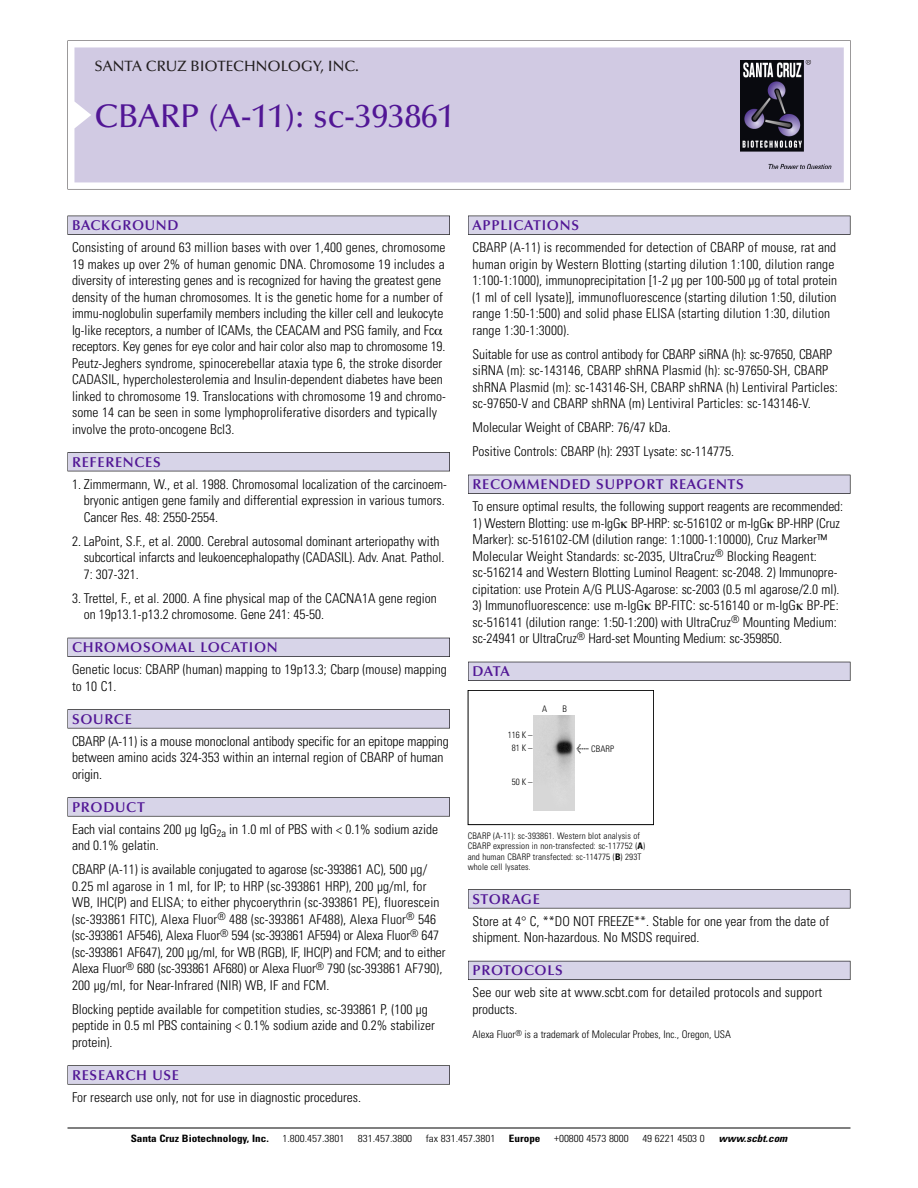
<style>
.page{position:relative;width:918px;height:1188px;background:#fff}
.page>*{position:absolute;margin:0;border:0;box-sizing:border-box;transform-origin:0 0}
.t1{font:500 33px "Optima";color:#511695}
.t2{font:500 15px "Optima";color:#231f20}
.t3{font:600 14.25px "Optima";letter-spacing:.05em;color:#511695}
.t4{font:300 condensed 13.5px/16.5px "Univers";color:#000}
.t5{font:300 condensed 10.5px "Univers";color:#000}
.t6{font:300 condensed 10.2px "Univers";color:#000;scale:1.1 1}
.t7{font:700 condensed 10.2px "Univers";color:#000;scale:1.1 1}
.t8{font:italic 700 condensed 10.2px "Univers";color:#000;scale:1.1 1}
.t9{font:300 condensed 9px/10.5px "Univers";letter-spacing:.015em;color:#000}
.s1{font-family:"Meta Plus";font-weight:400;font-stretch:normal;font-size:10.5px}
.s2{font-weight:700}
</style>
<div class="page">
<svg style="left:74px;top:41px;width:777px;height:148px"></svg>
<div style="left:74px;top:47px;width:770px;height:135px;background:#d1cae3"></div>
<img style="left:741px;top:60px;width:90px;height:108px">
<div style="left:68px;top:216px;width:382px;height:19px;background:#535256"></div>
<div style="left:68px;top:216px;width:381px;height:18px;background:#d7d4e8"></div>
<div style="left:68px;top:452px;width:382px;height:19px;background:#515155"></div>
<div style="left:68px;top:453px;width:381px;height:18px;background:#d7d4e8"></div>
<div style="left:68px;top:638px;width:382px;height:19px;background:#515057"></div>
<div style="left:68px;top:638px;width:381px;height:18px;background:#d7d4e8"></div>
<div style="left:68px;top:709px;width:382px;height:19px;background:#575659"></div>
<div style="left:68px;top:710px;width:381px;height:18px;background:#d7d4e8"></div>
<svg style="left:68px;top:797px;width:382px;height:20px"></svg>
<div style="left:68px;top:798px;width:381px;height:18px;background:#d7d4e8"></div>
<svg style="left:68px;top:1065px;width:382px;height:20px"></svg>
<div style="left:68px;top:1066px;width:381px;height:18px;background:#d7d4e8"></div>
<div style="left:468px;top:216px;width:382px;height:19px;background:#535256"></div>
<div style="left:468px;top:216px;width:382px;height:18px;background:#d7d4e8"></div>
<div style="left:468px;top:475px;width:382px;height:19px;background:#525156"></div>
<div style="left:468px;top:475px;width:382px;height:18px;background:#d7d4e8"></div>
<div style="left:468px;top:662px;width:382px;height:19px;background:#515057"></div>
<div style="left:468px;top:662px;width:382px;height:18px;background:#d7d4e8"></div>
<div style="left:468px;top:889px;width:382px;height:19px;background:#575659"></div>
<div style="left:468px;top:890px;width:382px;height:18px;background:#d7d4e8"></div>
<div style="left:468px;top:961px;width:382px;height:19px;background:#595860"></div>
<div style="left:468px;top:961px;width:382px;height:18px;background:#d7d4e8"></div>
<hr style="left:68px;top:1128px;width:782px;height:1px;background:#000">
<div style="left:468px;top:690px;width:186px;height:135px;border:1px solid #000"></div>
<img style="left:534px;top:715px;width:40px;height:95px">
<p class="t2" style="left:94px;top:60px;width:266px">SANTA CRUZ BIOTECHNOLOGY, INC.</p>
<p class="t1" style="left:94px;top:102px;width:361px">CBARP (A-11): sc-393861</p>
<p class="t3" style="left:72px;top:219px;width:108px">BACKGROUND</p>
<p class="t4" style="left:72px;top:240px;width:375px">Consisting of around 63 million bases with over 1,400 genes, chromosome 19 makes up over 2% of human genomic DNA. Chromosome 19 includes a diversity of interesting genes and is recognized for having the greatest gene density of the human chromosomes. It is the genetic home for a number of immu-noglobulin superfamily members including the killer cell and leukocyte Ig-like receptors, a number of ICAMs, the CEACAM and PSG family, and Fc receptors. Key genes for eye color and hair color also map to chromosome 19.<br>Peutz-Jeghers syndrome, spinocerebellar ataxia type 6, the stroke disorder CADASIL, hypercholesterolemia and Insulin-dependent diabetes have been linked to chromosome 19. Translocations with chromosome 19 and chromo&shy;some 14 can be seen in some lymphoproliferative disorders and typically involve the proto-oncogene Bcl3.</p>
<p class="t3" style="left:72px;top:456px;width:90px">REFERENCES</p>
<p class="t4" style="left:84px;top:477px;width:365px;text-indent:-12px">1. Zimmermann, W., et al. 1988. Chromosomal localization of the carcinoem&shy;bryonic antigen gene family and differential expression in various tumors.<br>Cancer Res. 48: 2550-2554.</p>
<p class="t4" style="left:84px;top:534px;width:362px;text-indent:-12px">2. LaPoint, S.F., et al. 2000. Cerebral autosomal dominant arteriopathy with subcortical infarcts and leukoencephalopathy (CADASIL). Adv. Anat. Pathol.<br>7: 307-321.</p>
<p class="t4" style="left:84px;top:591px;width:355px;text-indent:-12px">3. Trettel, F., et al. 2000. A fine physical map of the CACNA1A gene region on 19p13.1-p13.2 chromosome. Gene 241: 45-50.</p>
<p class="t3" style="left:72px;top:641px;width:207px">CHROMOSOMAL LOCATION</p>
<p class="t4" style="left:72px;top:663px;width:376px">Genetic locus: CBARP (human) mapping to 19p13.3; Cbarp (mouse) mapping to 10 C1.</p>
<p class="t3" style="left:72px;top:713px;width:61px">SOURCE</p>
<p class="t4" style="left:72px;top:734px;width:378px">CBARP (A-11) is a mouse monoclonal antibody specific for an epitope mapping between amino acids 324-353 within an internal region of CBARP of human origin.</p>
<p class="t3" style="left:72px;top:801px;width:74px">PRODUCT</p>
<p class="t4" style="left:72px;top:822px;width:368px">Each vial contains 200 µg IgG<sub>2a</sub> in 1.0 ml of PBS with &lt; 0.1% sodium azide and 0.1% gelatin.</p>
<p class="t4" style="left:72px;top:863px;width:375px">CBARP (A-11) is available conjugated to agarose (sc-393861 AC), 500 µg/ 0.25 ml agarose in 1 ml, for IP; to HRP (sc-393861 HRP), 200 µg/ml, for WB, IHC(P) and ELISA; to either phycoerythrin (sc-393861 PE), fluorescein (sc-393861 FITC), Alexa Fluor<sup>®</sup> 488 (sc-393861 AF488), Alexa Fluor<sup>®</sup> 546 (sc-393861 AF546), Alexa Fluor<sup>®</sup> 594 (sc-393861 AF594) or Alexa Fluor<sup>®</sup> 647 (sc-393861 AF647), 200 µg/ml, for WB (RGB), IF, IHC(P) and FCM; and to either Alexa Fluor<sup>®</sup> 680 (sc-393861 AF680) or Alexa Fluor<sup>®</sup> 790 (sc-393861 AF790), 200 µg/ml, for Near-Infrared (NIR) WB, IF and FCM.</p>
<p class="t4" style="left:72px;top:1002px;width:364px">Blocking peptide available for competition studies, sc-393861 P, (100 µg peptide in 0.5 ml PBS containing &lt; 0.1% sodium azide and 0.2% stabilizer protein).</p>
<p class="t3" style="left:72px;top:1069px;width:109px">RESEARCH USE</p>
<p class="t4" style="left:72px;top:1090px;width:291px">For research use only, not for use in diagnostic procedures.</p>
<p class="t3" style="left:473px;top:219px;width:108px">APPLICATIONS</p>
<p class="t4" style="left:473px;top:240px;width:366px">CBARP (A-11) is recommended for detection of CBARP of mouse, rat and human origin by Western Blotting (starting dilution 1:100, dilution range 1:100-1:1000), immunoprecipitation [1-2 µg per 100-500 µg of total protein (1 ml of cell lysate)], immunofluorescence (starting dilution 1:50, dilution range 1:50-1:500) and solid phase ELISA (starting dilution 1:30, dilution range 1:30-1:3000).</p>
<p class="t4" style="left:473px;top:347px;width:367px">Suitable for use as control antibody for CBARP siRNA (h): sc-97650, CBARP siRNA (m): sc-143146, CBARP shRNA Plasmid (h): sc-97650-SH, CBARP shRNA Plasmid (m): sc-143146-SH, CBARP shRNA (h) Lentiviral Particles: sc-97650-V and CBARP shRNA (m) Lentiviral Particles: sc-143146-V.</p>
<p class="t4" style="left:473px;top:420px;width:200px">Molecular Weight of CBARP: 76/47 kDa.</p>
<p class="t4" style="left:473px;top:444px;width:263px">Positive Controls: CBARP (h): 293T Lysate: sc-114775.</p>
<p class="t3" style="left:473px;top:478px;width:273px">RECOMMENDED SUPPORT REAGENTS</p>
<p class="t4" style="left:473px;top:499px;width:372px">To ensure optimal results, the following support reagents are recommended:</p>
<p class="t4" style="left:473px;top:516px;width:369px">1) Western Blotting: use m-IgG BP-HRP: sc-516102 or m-IgG BP-HRP (Cruz Marker): sc-516102-CM (dilution range: 1:1000-1:10000), Cruz Marker™ Molecular Weight Standards: sc-2035, UltraCruz<sup>®</sup> Blocking Reagent: sc-516214 and Western Blotting Luminol Reagent: sc-2048. 2) Immunopre&shy;cipitation: use Protein A/G PLUS-Agarose: sc-2003 (0.5 ml agarose/2.0 ml).</p>
<p class="t4" style="left:473px;top:598px;width:368px">3) Immunofluorescence: use m-IgG BP-FITC: sc-516140 or m-IgG BP-PE: sc-516141 (dilution range: 1:50-1:200) with UltraCruz<sup>®</sup> Mounting Medium: sc-24941 or UltraCruz<sup>®</sup> Hard-set Mounting Medium: sc-359850.</p>
<p class="t3" style="left:473px;top:665px;width:39px">DATA</p>
<p class="t9" style="left:508px;top:730px;width:26px;line-height:12.6px;text-align:center">116 K –<br>81 K –</p>
<p class="t9" style="left:512px;top:777px;width:22px">50 K –</p>
<p class="t9" style="left:542px;top:704px;width:7px">A</p>
<p class="t9" style="left:562px;top:704px;width:6px">B</p>
<p class="t9" style="left:577px;top:744px;width:39px"><span class="s1">&lt;</span> CBARP</p>
<p class="t9" style="left:468px;top:831px;width:179px">CBARP (A-11): sc-393861. Western blot analysis of CBARP expression in non-transfected: sc-117752 (<span class="s2">A</span>) and human CBARP transfected: sc-114775 (<span class="s2">B</span>) 293T whole cell lysates.</p>
<p class="t3" style="left:473px;top:893px;width:69px">STORAGE</p>
<p class="t4" style="left:473px;top:914px;width:358px">Store at 4° C, **DO NOT FREEZE**. Stable for one year from the date of shipment. Non-hazardous. No MSDS required.</p>
<p class="t3" style="left:473px;top:964px;width:92px">PROTOCOLS</p>
<p class="t4" style="left:473px;top:986px;width:351px">See our web site at www.scbt.com for detailed protocols and support products.</p>
<p class="t5" style="left:473px;top:1030px;width:260px">Alexa Fluor<sup>®</sup> is a trademark of Molecular Probes, Inc., Oregon, USA</p>
<p class="t7" style="left:131px;top:1135px;width:127px">Santa Cruz Biotechnology, Inc.</p>
<p class="t6" style="left:282px;top:1135px;width:58px">1.800.457.3801</p>
<p class="t6" style="left:358px;top:1135px;width:51px">831.457.3800</p>
<p class="t6" style="left:426px;top:1135px;width:65px">fax 831.457.3801</p>
<p class="t7" style="left:509px;top:1135px;width:30px">Europe</p>
<p class="t6" style="left:554px;top:1135px;width:69px">+00800 4573 8000</p>
<p class="t6" style="left:642px;top:1135px;width:58px">49 6221 4503 0</p>
<p class="t8" style="left:719px;top:1135px;width:66px">www.scbt.com</p>
</div>
